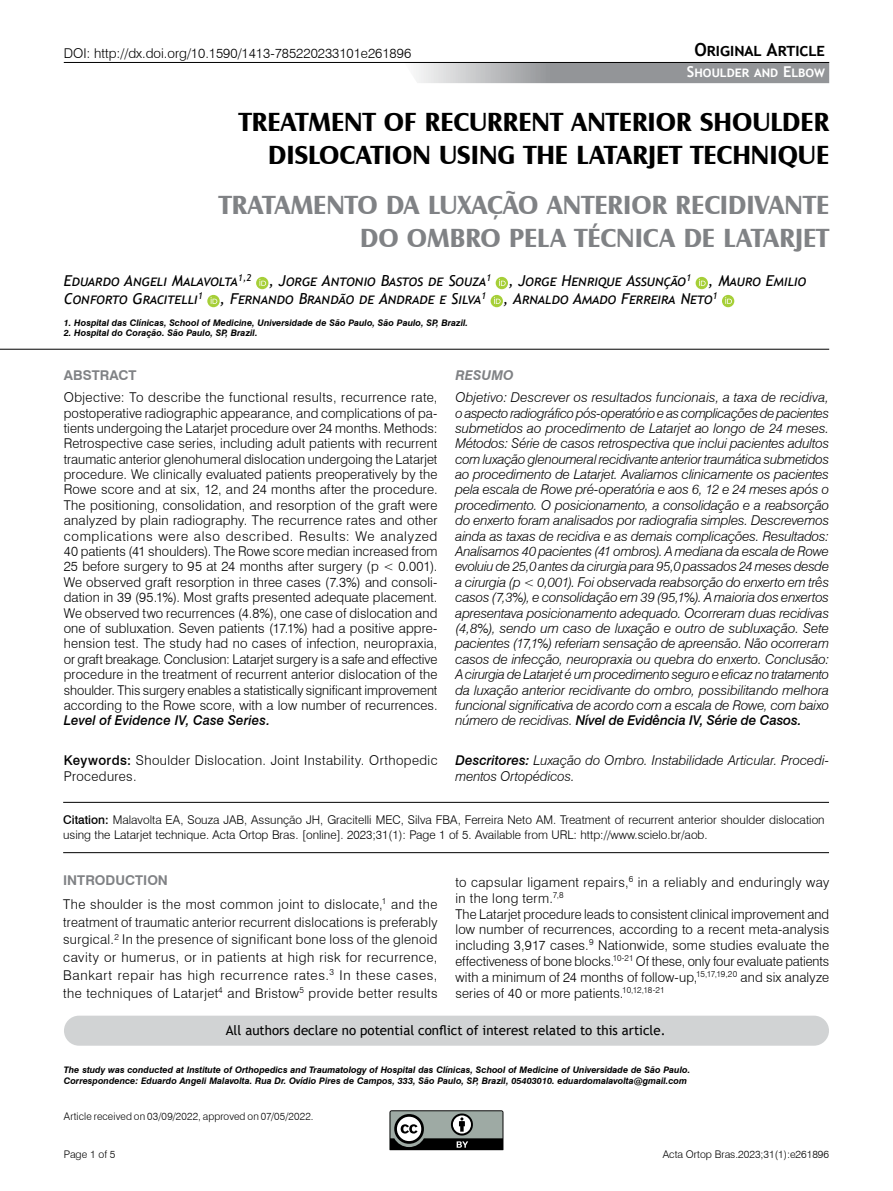
<style>
.page{position:relative;width:893px;height:1191px;background:#fff}
.page>*{position:absolute;margin:0;border:0;box-sizing:border-box;transform-origin:0 0}
.t1{font:700 27px/33px "Castle T";color:#000;text-align:right}
.t2{font:700 27px/33px "Castle T";color:#808285;text-align:right}
.t3{font:700 18px "Trebuchet MS";color:#000}
.t4{font:italic 15px/18px "Trebuchet MS";color:#000}
.t5{font:700 15px "Trebuchet MS";color:#fff}
.t6{font:300 13.5px/15.5px "Swiss 721 BT";letter-spacing:.01em;color:#000;text-align:justify}
.t7{font:italic 300 13.5px/15.5px "Swiss 721 BT";letter-spacing:-.005em;color:#000;text-align:justify}
.t8{font:300 13.5px/16px "Swiss 721 BT";letter-spacing:.03em;color:#000}
.t9{font:13.5px "Trebuchet MS";color:#000}
.t10{font:italic 500 13.5px "Swiss 721 BT";letter-spacing:.01em;color:#000}
.t11{font:700 13.5px "Swiss 721 BT";color:#808285}
.t12{font:italic 700 13.5px "Swiss 721 BT";color:#808285}
.t13{font:300 12px/15px "Swiss 721 BT";color:#000}
.t14{font:300 10.5px "Swiss 721 BT";letter-spacing:.005em;color:#000}
.t15{font:italic 700 9px/10.8px "Swiss 721 BT";color:#000}
.s1{font-weight:500}
.s2{font-weight:700;color:#808285}
</style>
<div class="page">
<svg style="left:416px;top:63px;width:413px;height:20px;background:#a2a4a7"></svg>
<svg style="left:389px;top:1110px;width:114px;height:40px;background:#6f7572"></svg>
<hr style="left:64px;top:62px;width:765px;height:1px;background:#000">
<hr style="left:0;top:349px;width:829px;height:1px;background:#000">
<hr style="left:63px;top:802px;width:766px;height:1px;background:#000">
<hr style="left:63px;top:852px;width:766px;height:1px;background:#000">
<div style="left:64px;top:1015px;width:765px;height:30px;background:#d1d3d4;border-radius:15px"></div>
<div style="left:256px;top:277px;width:12px;height:12px;background:#a6cf38;border-radius:50%"></div>
<svg style="left:259px;top:279px;width:7px;height:7px"></svg>
<div style="left:496px;top:277px;width:12px;height:12px;background:#a6cf38;border-radius:50%"></div>
<svg style="left:499px;top:279px;width:7px;height:7px"></svg>
<div style="left:696px;top:277px;width:12px;height:12px;background:#a6cf38;border-radius:50%"></div>
<svg style="left:699px;top:279px;width:7px;height:7px"></svg>
<svg style="left:207px;top:295px;width:13px;height:12px"></svg>
<svg style="left:211px;top:297px;width:6px;height:7px"></svg>
<div style="left:491px;top:295px;width:12px;height:12px;background:#a6cf38;border-radius:50%"></div>
<svg style="left:494px;top:297px;width:7px;height:7px"></svg>
<div style="left:722px;top:295px;width:12px;height:12px;background:#a6cf38;border-radius:50%"></div>
<svg style="left:725px;top:297px;width:7px;height:7px"></svg>
<p class="t6" style="left:64px;top:46px;width:349px">DOI: http://dx.doi.org/10.1590/1413-785220233101e261896</p>
<h2 class="t3" style="left:694px;top:39px;width:132px">Original Article</h2>
<p class="t5" style="left:687px;top:63px;width:139px">Shoulder and Elbow</p>
<h1 class="t1" style="left:239px;top:105px;width:592px">TREATMENT OF RECURRENT ANTERIOR SHOULDER<br>DISLOCATION USING THE LATARJET TECHNIQUE</h1>
<h1 class="t2" style="left:219px;top:188px;width:612px">TRATAMENTO DA LUXAÇÃO ANTERIOR RECIDIVANTE<br>DO OMBRO PELA TÉCNICA DE LATARJET</h1>
<p class="t4" style="left:64px;top:272px;width:744px">Eduardo Angeli Malavolta<sup>1,2</sup> , Jorge Antonio Bastos de Souza<sup>1</sup> , Jorge Henrique Assunção<sup>1</sup> , Mauro Emilio<br>Conforto Gracitelli<sup>1</sup> , Fernando Brandão de Andrade e Silva<sup>1</sup> , Arnaldo Amado Ferreira Neto<sup>1</sup></p>
<p class="t15" style="left:64px;top:317px;width:406px">1. Hospital das Clínicas, School of Medicine, Universidade de São Paulo, São Paulo, SP, Brazil.</p>
<p class="t15" style="left:64px;top:327px;width:195px">2. Hospital do Coração. São Paulo, SP, Brazil.</p>
<p class="t11" style="left:64px;top:367px;width:74px">ABSTRACT</p>
<p class="t6" style="left:64px;top:389px;width:375px">Objective: To describe the functional results, recurrence rate, postoperative radiographic appearance, and complications of pa&shy;tients undergoing the Latarjet procedure over 24 months. Methods:<br>Retrospective case series, including adult patients with recurrent traumatic anterior glenohumeral dislocation undergoing the Latarjet procedure. We clinically evaluated patients preoperatively by the Rowe score and at six, 12, and 24 months after the procedure.<br>The positioning, consolidation, and resorption of the graft were analyzed by plain radiography. The recurrence rates and other complications were also described. Results: We analyzed 40 patients (41 shoulders). The Rowe score median increased from 25 before surgery to 95 at 24 months after surgery (p &lt; 0.001).<br>We observed graft resorption in three cases (7.3%) and consoli&shy;dation in 39 (95.1%). Most grafts presented adequate placement.<br>We observed two recurrences (4.8%), one case of dislocation and one of subluxation. Seven patients (17.1%) had a positive appre&shy;hension test. The study had no cases of infection, neuropraxia, or graft breakage. Conclusion: Latarjet surgery is a safe and effective procedure in the treatment of recurrent anterior dislocation of the shoulder. This surgery enables a statistically significant improvement according to the Rowe score, with a low number of recurrences.</p>
<p class="t10" style="left:64px;top:712px;width:208px">Level of Evidence IV, Case Series.</p>
<p class="t8" style="left:64px;top:752px;width:375px"><span class="s1">Keywords:</span> Shoulder Dislocation. Joint Instability. Orthopedic<br>Procedures.</p>
<p class="t12" style="left:455px;top:366px;width:60px">RESUMO</p>
<p class="t7" style="left:455px;top:389px;width:375px">Objetivo: Descrever os resultados funcionais, a taxa de recidiva, o aspecto radiográfico pós-operatório e as complicações de pacientes submetidos ao procedimento de Latarjet ao longo de 24 meses.<br>Métodos: Série de casos retrospectiva que inclui pacientes adultos com luxação glenoumeral recidivante anterior traumática submetidos ao procedimento de Latarjet. Avaliamos clinicamente os pacientes pela escala de Rowe pré-operatória e aos 6, 12 e 24 meses após o procedimento. O posicionamento, a consolidação e a reabsorção do enxerto foram analisados por radiografia simples. Descrevemos ainda as taxas de recidiva e as demais complicações. Resultados:<br>Analisamos 40 pacientes (41 ombros). A mediana da escala de Rowe evoluiu de 25,0 antes da cirurgia para 95,0 passados 24 meses desde a cirurgia (p &lt; 0,001). Foi observada reabsorção do enxerto em três casos (7,3%), e consolidação em 39 (95,1%). A maioria dos enxertos apresentava posicionamento adequado. Ocorreram duas recidivas (4,8%), sendo um caso de luxação e outro de subluxação. Sete pacientes (17,1%) referiam sensação de apreensão. Não ocorreram casos de infecção, neuropraxia ou quebra do enxerto. Conclusão:<br>A cirurgia de Latarjet é um procedimento seguro e eficaz no tratamento da luxação anterior recidivante do ombro, possibilitando melhora funcional significativa de acordo com a escala de Rowe, com baixo número de recidivas. <span class="s1">Nível de Evidência IV, Série de Casos.</span></p>
<p class="t7" style="left:455px;top:752px;width:375px;line-height:16px"><span class="s1">Descritores:</span> Luxação do Ombro. Instabilidade Articular. Procedi&shy;mentos Ortopédicos.</p>
<p class="t13" style="left:63px;top:812px;width:763px"><span class="s1">Citation:</span> Malavolta EA, Souza JAB, Assunção JH, Gracitelli MEC, Silva FBA, Ferreira Neto AM. Treatment of recurrent anterior shoulder dislocation using the Latarjet technique. Acta Ortop Bras. [online]. 2023;31(1): Page 1 of 5. Available from URL: http://www.scielo.br/aob.</p>
<p class="t8" style="left:63px;top:867px;width:376px;line-height:24.2px"><span class="s2">INTRODUCTION<br></span>The shoulder is the most common joint to dislocate,<sup>1</sup> and the</p>
<p class="t6" style="left:63px;top:912px;width:376px;line-height:17.9px">treatment of traumatic anterior recurrent dislocations is preferably surgical.<sup>2</sup> In the presence of significant bone loss of the glenoid cavity or humerus, or in patients at high risk for recurrence, Bankart repair has high recurrence rates.<sup>3</sup> In these cases, the techniques of Latarjet<sup>4</sup> and Bristow<sup>5</sup> provide better results</p>
<p class="t6" style="left:455px;top:874px;width:375px;line-height:15.9px;text-align:left">to capsular ligament repairs,<sup>6</sup> in a reliably and enduringly way in the long term.<sup>7,8<br></sup>The Latarjet procedure leads to consistent clinical improvement and low number of recurrences, according to a recent meta-analysis including 3,917 cases.<sup>9</sup> Nationwide, some studies evaluate the effectiveness of bone blocks.<sup>10-21</sup> Of these, only four evaluate patients with a minimum of 24 months of follow-up,<sup>15,17,19,20</sup> and six analyze series of 40 or more patients.<sup>10,12,18-21</sup></p>
<p class="t9" style="left:226px;top:1022px;width:441px">All authors declare no potential conflict of interest related to this article.</p>
<p class="t15" style="left:64px;top:1064px;width:628px">The study was conducted at Institute of Orthopedics and Traumatology of Hospital das Clínicas, School of Medicine of Universidade de São Paulo.<br>Correspondence: Eduardo Angeli Malavolta. Rua Dr. Ovídio Pires de Campos, 333, São Paulo, SP, Brazil, 05403010. eduardomalavolta@gmail.com</p>
<p class="t14" style="left:64px;top:1109px;width:251px">Article received on 03/09/2022, approved on 07/05/2022.</p>
<p class="t14" style="left:64px;top:1147px;width:53px">Page 1 of 5</p>
<p class="t14" style="left:663px;top:1147px;width:168px">Acta Ortop Bras.2023;31(1):e261896</p>
</div>
